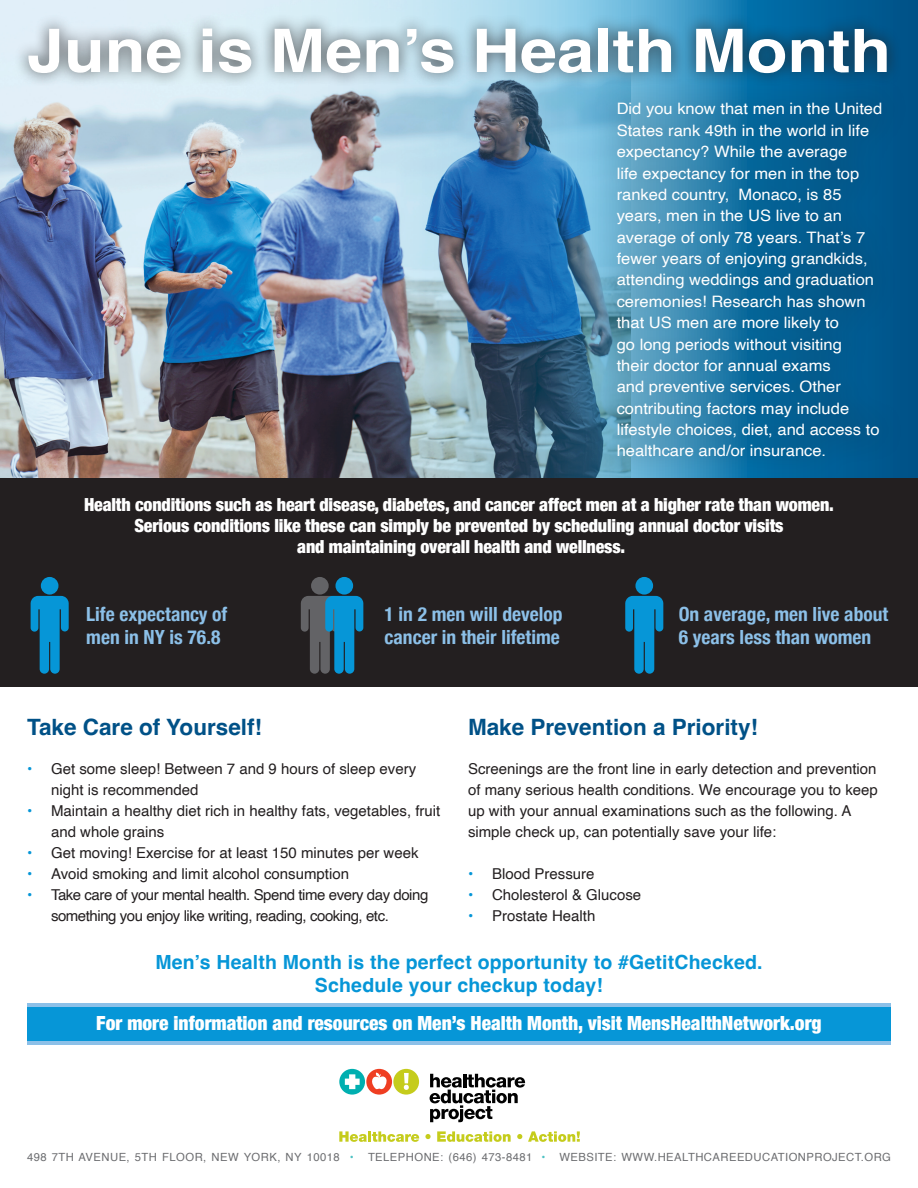
<style>
.page{position:relative;width:918px;height:1188px;background:#fff}
.page>*{position:absolute;margin:0;border:0;box-sizing:border-box;transform-origin:0 0}
.t1{font:700 60px "Helvetica";color:#fff;scale:1.11 1}
.t2{font:700 22.5px "Helvetica";color:#005187}
.t3{font:700 condensed 19.5px/22.5px "Helvetica Neue";color:#8cc0e8}
.t4{font:700 19.5px "Helvetica";letter-spacing:.01em;color:#0696d7}
.t5{font:900 condensed 19.5px "Helvetica Neue";color:#fff}
.t6{font:900 condensed 18px "Helvetica Neue";letter-spacing:-.01em;color:#fff}
.t7{font:15.75px/21.3px "Helvetica";color:#fff;scale:1.05 1}
.t8{font:15px/21px "Helvetica";color:#231f20}
.t9{font:15px/21px "Helvetica";letter-spacing:-.03em;color:#231f20}
.t10{font:11.25px "Helvetica";letter-spacing:.04em;color:#6c6d70}
.s1{color:#0696d7}
.s2{color:#4ec2c3}
</style>
<div class="page">
<div style="left:27px;top:1003px;width:864px;height:42px;background:#8cc0e8"></div>
<div style="left:0;top:464px;width:918px;height:223px;background:#231f20"></div>
<img style="left:0;top:0;width:630px;height:477px">
<div style="left:27px;top:1007px;width:864px;height:34px;background:#0696d7"></div>
<svg style="left:430px;top:1074px;width:95px;height:48px"></svg>
<div style="left:366px;top:1069px;width:26px;height:26px;background:#ef3e22;border-radius:50%"></div>
<svg style="left:372px;top:1073px;width:15px;height:16px"></svg>
<div style="left:393px;top:1069px;width:26px;height:26px;background:#c5cc1c;border-radius:50%"></div>
<svg style="left:404px;top:1073px;width:5px;height:17px"></svg>
<svg style="left:339px;top:1069px;width:26px;height:26px"></svg>
<svg style="left:345px;top:1074px;width:15px;height:15px"></svg>
<svg style="left:339px;top:1131px;width:80px;height:11px"></svg>
<svg style="left:425px;top:1134px;width:6px;height:5px"></svg>
<svg style="left:437px;top:1131px;width:74px;height:11px"></svg>
<svg style="left:517px;top:1134px;width:5px;height:5px"></svg>
<svg style="left:528px;top:1131px;width:52px;height:11px"></svg>
<div style="left:14px;top:14px;width:887px;height:74px;background:#231f20;opacity:.75"></div>
<div style="left:588px;top:75px;width:321px;height:411px;background:#231f20;opacity:.75"></div>
<svg style="left:31px;top:577px;width:38px;height:97px"></svg>
<svg style="left:301px;top:577px;width:62px;height:97px"></svg>
<svg style="left:625px;top:577px;width:38px;height:97px"></svg>
<p class="t1" style="left:27px;top:14px;width:780px">June is Men’s Health Month</p>
<p class="t7" style="left:617px;top:99px;width:254px">Did you know that men in the United<br>States rank 49th in the world in life expectancy? While the average<br>life expectancy for men in the top ranked country, Monaco, is 85 years, men in the US live to an average of only 78 years. That’s 7 fewer years of enjoying grandkids, attending weddings and graduation ceremonies! Research has shown that US men are more likely to<br>go long periods without visiting<br>their doctor for annual exams<br>and preventive services. Other contributing factors may include lifestyle choices, diet, and access to healthcare and/or insurance.</p>
<p class="t6" style="left:84px;top:490px;width:751px">Health conditions such as heart disease, diabetes, and cancer affect men at a higher rate than women.</p>
<p class="t6" style="left:134px;top:511px;width:651px">Serious conditions like these can simply be prevented by scheduling annual doctor visits</p>
<p class="t6" style="left:297px;top:532px;width:330px">and maintaining overall health and wellness.</p>
<p class="t3" style="left:86px;top:602px;width:143px">Life expectancy of men in NY is 76.8</p>
<p class="t3" style="left:385px;top:602px;width:180px">1 in 2 men will develop cancer in their lifetime</p>
<p class="t3" style="left:679px;top:602px;width:211px">On average, men live about<br>6 years less than women</p>
<p class="t2" style="left:27px;top:713px;width:237px">Take Care of Yourself!</p>
<p class="t8" style="left:51px;top:758px;width:367px;text-indent:-24px"><span class="s1">•</span> Get some sleep! Between 7 and 9 hours of sleep every night is recommended</p>
<p class="t8" style="left:51px;top:800px;width:391px;text-indent:-24px"><span class="s1">•</span> Maintain a healthy diet rich in healthy fats, vegetables, fruit and whole grains</p>
<p class="t8" style="left:27px;top:842px;width:393px"><span class="s1">•</span> Get moving! Exercise for at least 150 minutes per week</p>
<p class="t8" style="left:27px;top:863px;width:324px"><span class="s1">•</span> Avoid smoking and limit alcohol consumption</p>
<p class="t9" style="left:51px;top:884px;width:379px;text-indent:-24px"><span class="s1">•</span> Take care of your mental health. Spend time every day doing something you enjoy like writing, reading, cooking, etc.</p>
<p class="t2" style="left:468px;top:713px;width:292px">Make Prevention a Priority!</p>
<p class="t8" style="left:468px;top:758px;width:411px">Screenings are the front line in early detection and prevention of many serious health conditions. We encourage you to keep up with your annual examinations such as the following. A simple check up, can potentially save your life:</p>
<p class="t8" style="left:468px;top:863px;width:128px"><span class="s1">•</span> Blood Pressure</p>
<p class="t8" style="left:468px;top:884px;width:175px"><span class="s1">•</span> Cholesterol &amp; Glucose</p>
<p class="t8" style="left:468px;top:905px;width:129px"><span class="s1">•</span> Prostate Health</p>
<p class="t4" style="left:155px;top:951px;width:609px">Men’s Health Month is the perfect opportunity to #GetitChecked.</p>
<p class="t4" style="left:315px;top:973px;width:290px">Schedule your checkup today!</p>
<p class="t5" style="left:96px;top:1007px;width:727px">For more information and resources on Men’s Health Month, visit MensHealthNetwork.org</p>
<p class="t10" style="left:27px;top:1148px;width:328px">498 7TH AVENUE, 5TH FLOOR, NEW YORK, NY 10018 <span class="s2">•</span></p>
<p class="t10" style="left:368px;top:1148px;width:179px">TELEPHONE: (646) 473-8481 <span class="s2">•</span></p>
<p class="t10" style="left:559px;top:1148px;width:333px">WEBSITE: WWW.HEALTHCAREEDUCATIONPROJECT.ORG</p>
</div>
